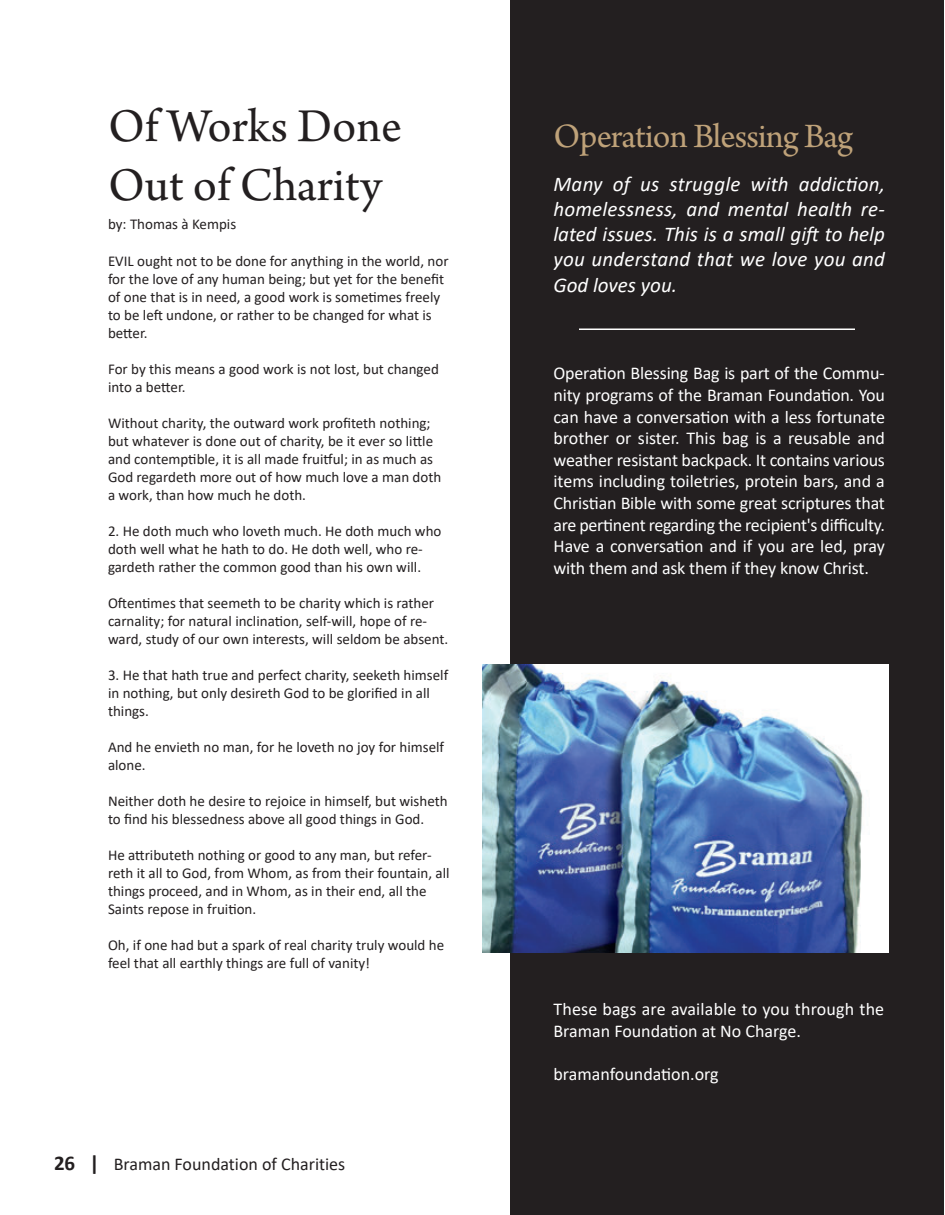
<style>
.page{position:relative;width:945px;height:1215px;background:#fff}
.page>*{position:absolute;margin:0;border:0;box-sizing:border-box;transform-origin:0 0}
.t1{font:49.5px/59.4px "Arno Pro";color:#231f20}
.t2{font:36px "Arno Pro";letter-spacing:-.025em;color:#bfa279}
.t3{font:italic 21px/25.2px "Calibri";letter-spacing:.005em;color:#fff;text-align:justify}
.t4{font:18px/21.6px "Calibri";color:#fff}
.t5{font:18px "Calibri";color:#231f20}
.t6{font:15px/18px "Calibri";color:#231f20}
.s1{font-weight:700;font-size:21px}
</style>
<div class="page">
<div style="left:511px;top:0;width:433px;height:1215px;background:#231f20"></div>
<img style="left:482px;top:665px;width:406px;height:288px">
<hr style="left:579px;top:328px;width:276px;height:2px;background:#fff">
<h1 class="t1" style="left:108px;top:101px;width:296px">Of Works Done<br>Out of Charity</h1>
<p class="t6" style="left:108px;top:216px;width:130px">by: Thomas à Kempis</p>
<p class="t6" style="left:108px;top:253px;width:342px">EVIL ought not to be done for anything in the world, nor for the love of any human being; but yet for the benefit of one that is in need, a good work is sometimes freely to be left undone, or rather to be changed for what is better.</p>
<p class="t6" style="left:108px;top:361px;width:332px">For by this means a good work is not lost, but changed into a better.</p>
<p class="t6" style="left:108px;top:415px;width:335px">Without charity, the outward work profiteth nothing; but whatever is done out of charity, be it ever so little and contemptible, it is all made fruitful; in as much as God regardeth more out of how much love a man doth a work, than how much he doth.</p>
<p class="t6" style="left:108px;top:523px;width:335px">2. He doth much who loveth much. He doth much who doth well what he hath to do. He doth well, who re&shy;gardeth rather the common good than his own will.</p>
<p class="t6" style="left:108px;top:595px;width:342px">Oftentimes that seemeth to be charity which is rather carnality; for natural inclination, self-will, hope of re&shy;ward, study of our own interests, will seldom be absent.</p>
<p class="t6" style="left:108px;top:667px;width:342px">3. He that hath true and perfect charity, seeketh himself in nothing, but only desireth God to be glorified in all things.</p>
<p class="t6" style="left:108px;top:739px;width:338px">And he envieth no man, for he loveth no joy for himself alone.</p>
<p class="t6" style="left:108px;top:793px;width:341px">Neither doth he desire to rejoice in himself, but wisheth to find his blessedness above all good things in God.</p>
<p class="t6" style="left:108px;top:847px;width:343px">He attributeth nothing or good to any man, but refer&shy;reth it all to God, from Whom, as from their fountain, all things proceed, and in Whom, as in their end, all the Saints repose in fruition.</p>
<p class="t6" style="left:108px;top:937px;width:338px">Oh, if one had but a spark of real charity truly would he feel that all earthly things are full of vanity!</p>
<p class="t5" style="left:54px;top:1156px;width:293px"><span class="s1">26 |</span> Braman Foundation of Charities</p>
<h2 class="t2" style="left:554px;top:123px;width:301px">Operation Blessing Bag</h2>
<h3 class="t3" style="left:554px;top:173px;width:333px">Many of us struggle with addiction, homelessness, and mental health re&shy;lated issues. This is a small gift to help you understand that we love you and God loves you.</h3>
<p class="t4" style="left:554px;top:364px;width:333px;text-align:justify">Operation Blessing Bag is part of the Commu&shy;nity programs of the Braman Foundation. You can have a conversation with a less fortunate brother or sister. This bag is a reusable and weather resistant backpack. It contains various items including toiletries, protein bars, and a Christian Bible with some great scriptures that are pertinent regarding the recipient's difficulty.<br>Have a conversation and if you are led, pray with them and ask them if they know Christ.</p>
<p class="t4" style="left:554px;top:1000px;width:332px">These bags are available to you through the<br>Braman Foundation at No Charge.</p>
<p class="t4" style="left:554px;top:1065px;width:167px">bramanfoundation.org</p>
</div>
